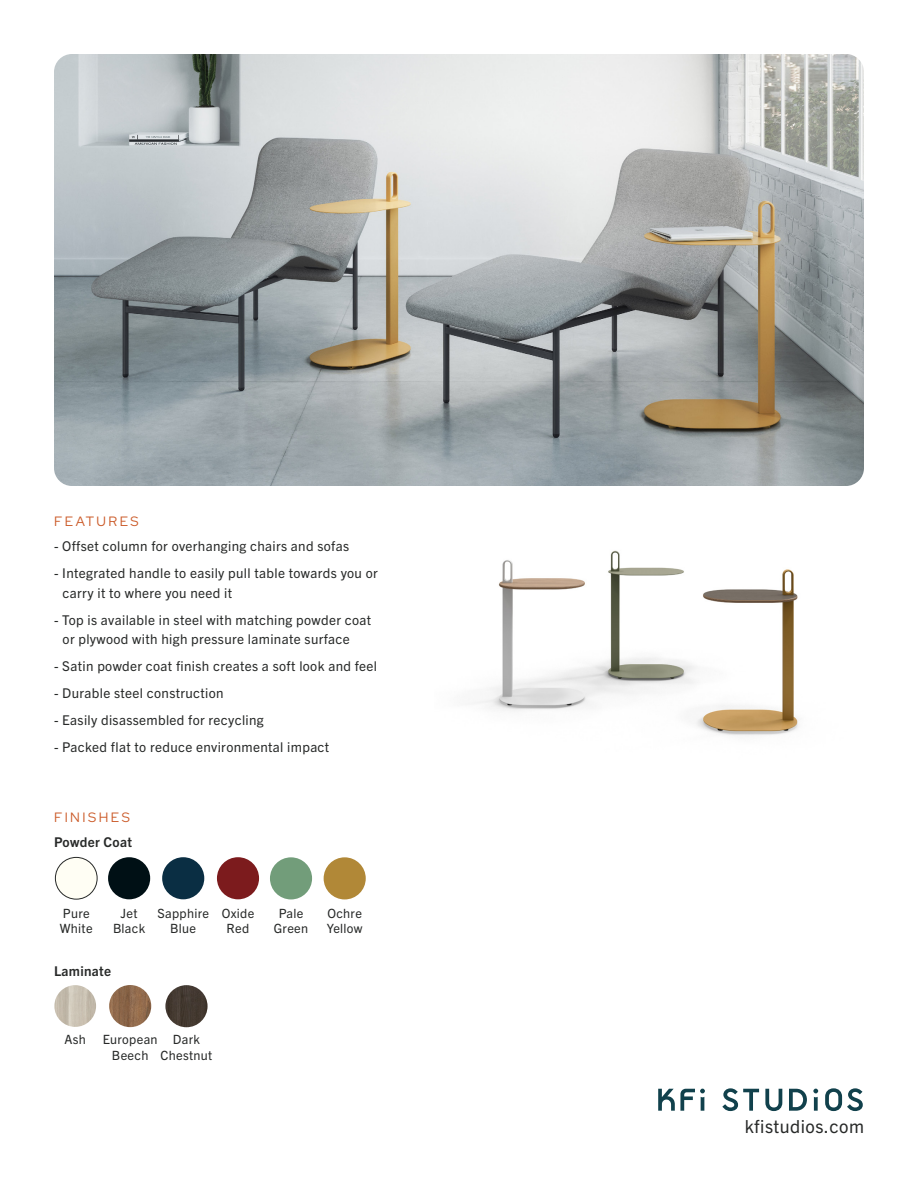
<style>
.page{position:relative;width:918px;height:1188px;background:#fff}
.page>*{position:absolute;margin:0;border:0;box-sizing:border-box;transform-origin:0 0}
.t1{font:18px "Trade Gothic Next LT Pro";letter-spacing:.025em;color:#272928}
.t2{font:13.5px/19.5px "Trade Gothic Next LT Pro";letter-spacing:.025em;color:#272928}
.t3{font:700 13.5px "Trade Gothic Next LT Pro";letter-spacing:.025em;color:#272928}
.t4{font:300 13.5px "Red Hat Display";letter-spacing:.185em;color:#cb5a28}
.t5{font:12.75px/15.3px "Trade Gothic Next LT Pro";letter-spacing:.025em;color:#272928;text-align:center}
</style>
<div class="page">
<svg style="left:722px;top:1088px;width:37px;height:23px"></svg>
<svg style="left:765px;top:1089px;width:17px;height:22px"></svg>
<svg style="left:789px;top:1089px;width:18px;height:22px"></svg>
<svg style="left:825px;top:1088px;width:38px;height:23px"></svg>
<svg style="left:658px;top:1089px;width:47px;height:22px"></svg>
<svg style="left:813px;top:1089px;width:5px;height:22px"></svg>
<img style="left:54px;top:54px;width:810px;height:432px">
<img style="left:474px;top:550px;width:325px;height:186px">
<div style="left:324px;top:857px;width:42px;height:42px;background:#b18837;border-radius:50%"></div>
<div style="left:270px;top:857px;width:42px;height:42px;background:#729d7a;border-radius:50%"></div>
<div style="left:55px;top:857px;width:42px;height:42px;background:#fffef4;border-radius:50%"></div>
<div style="left:55px;top:857px;width:42px;height:42px;border:1px solid #272928;border-radius:50%"></div>
<div style="left:108px;top:857px;width:42px;height:42px;background:#001015;border-radius:50%"></div>
<div style="left:217px;top:857px;width:42px;height:42px;background:#7c1b1d;border-radius:50%"></div>
<div style="left:162px;top:857px;width:42px;height:42px;background:#0a2e43;border-radius:50%"></div>
<img style="left:109px;top:985px;width:42px;height:42px;border-radius:21px">
<img style="left:165px;top:985px;width:43px;height:42px;border-radius:21px">
<img style="left:54px;top:985px;width:42px;height:42px;border-radius:21px">
<p class="t4" style="left:54px;top:513px;width:86px">FEATURES</p>
<p class="t2" style="left:54px;top:536px;width:297px">- Offset column for overhanging chairs and sofas</p>
<p class="t2" style="left:63px;top:563px;width:317px;text-indent:-9px">- Integrated handle to easily pull table towards you or carry it to where you need it</p>
<p class="t2" style="left:63px;top:609px;width:310px;text-indent:-9px">- Top is available in steel with matching powder coat or plywood with high pressure laminate surface</p>
<p class="t2" style="left:54px;top:656px;width:325px">- Satin powder coat finish creates a soft look and feel</p>
<p class="t2" style="left:54px;top:683px;width:171px">- Durable steel construction</p>
<p class="t2" style="left:54px;top:710px;width:211px">- Easily disassembled for recycling</p>
<p class="t2" style="left:54px;top:737px;width:277px">- Packed flat to reduce environmental impact</p>
<p class="t4" style="left:54px;top:808px;width:77px">FINISHES</p>
<p class="t3" style="left:54px;top:832px;width:80px">Powder Coat</p>
<p class="t5" style="left:60px;top:905px;width:34px;text-align:left">Pure<br>White</p>
<p class="t5" style="left:113px;top:905px;width:34px">Jet<br>Black</p>
<p class="t5" style="left:222px;top:905px;width:34px">Oxide<br>Red</p>
<p class="t5" style="left:157px;top:905px;width:53px">Sapphire<br>Blue</p>
<p class="t3" style="left:54px;top:961px;width:59px">Laminate</p>
<p class="t5" style="left:274px;top:905px;width:36px">Pale<br>Green</p>
<p class="t5" style="left:327px;top:905px;width:38px;text-align:left">Ochre<br>Yellow</p>
<p class="t5" style="left:64px;top:1031px;width:23px">Ash</p>
<p class="t5" style="left:103px;top:1031px;width:56px">European</p>
<p class="t5" style="left:112px;top:1046px;width:38px">Beech</p>
<p class="t5" style="left:173px;top:1031px;width:29px">Dark</p>
<p class="t5" style="left:161px;top:1046px;width:53px">Chestnut</p>
<p class="t1" style="left:745px;top:1114px;width:121px">kfistudios.com</p>
</div>
